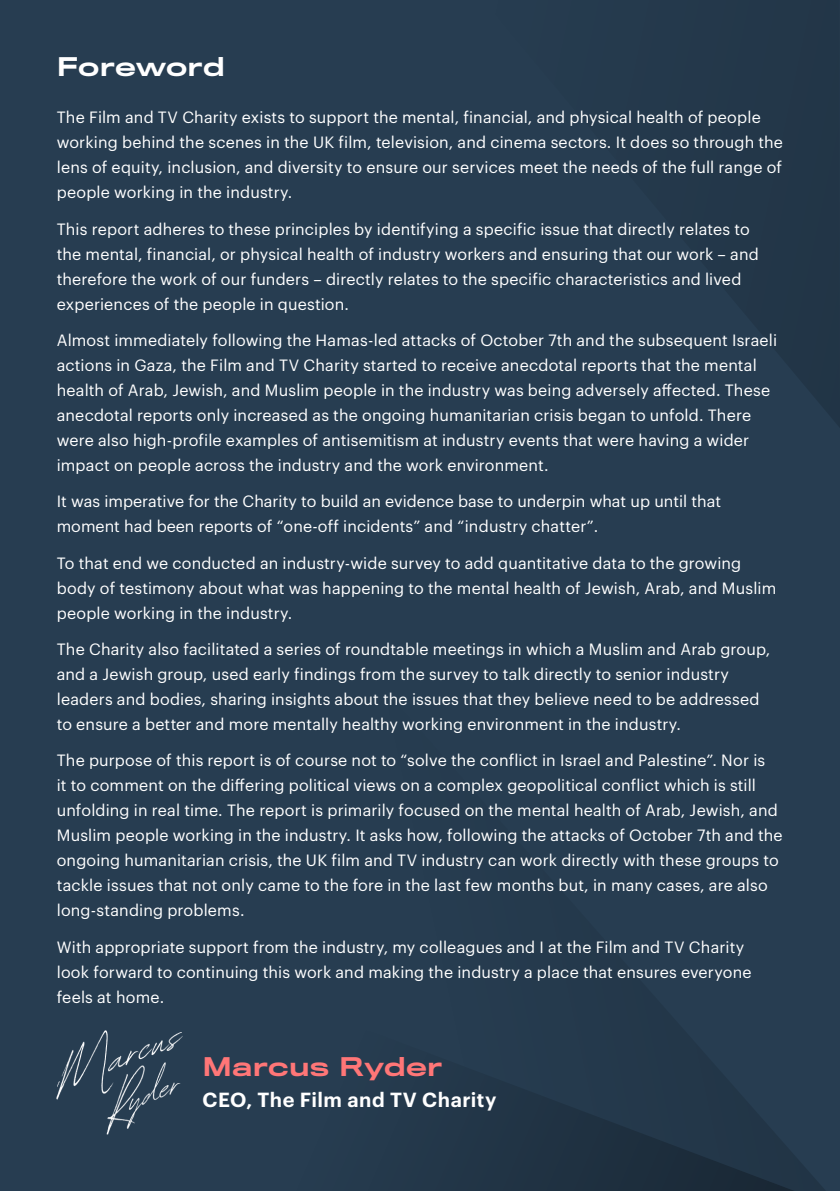
<style>
.page{position:relative;width:840px;height:1191px;background:#fff}
.page>*{position:absolute;margin:0;border:0;box-sizing:border-box;transform-origin:0 0}
.t1{font:500 24px "Titling Gothic FB Wide";letter-spacing:.015em;color:#ff7677}
.t2{font:500 24px "Titling Gothic FB Wide";letter-spacing:.015em;color:#fff}
.t3{font:600 20px "Graphik";letter-spacing:.025em;color:#fff}
.t4{font:16px/25px "Graphik";letter-spacing:.01em;color:#fff}
</style>
<div class="page">
<div style="left:0;top:0;width:839px;height:1191px;background:#273d51"></div>
<svg style="left:56px;top:1036px;width:769px;height:155px"></svg>
<img style="left:57px;top:1030px;width:125px;height:104px">
<h1 class="t2" style="left:57px;top:52px;width:169px">Foreword</h1>
<p class="t4" style="left:57px;top:104px;width:727px">The Film and TV Charity exists to support the mental, financial, and physical health of people working behind the scenes in the UK film, television, and cinema sectors. It does so through the lens of equity, inclusion, and diversity to ensure our services meet the needs of the full range of people working in the industry.</p>
<p class="t4" style="left:57px;top:215px;width:703px">This report adheres to these principles by identifying a specific issue that directly relates to the mental, financial, or physical health of industry workers and ensuring that our work – and therefore the work of our funders – directly relates to the specific characteristics and lived experiences of the people in question.</p>
<p class="t4" style="left:57px;top:326px;width:721px">Almost immediately following the Hamas-led attacks of October 7th and the subsequent Israeli actions in Gaza, the Film and TV Charity started to receive anecdotal reports that the mental health of Arab, Jewish, and Muslim people in the industry was being adversely affected. These anecdotal reports only increased as the ongoing humanitarian crisis began to unfold. There were also high-profile examples of antisemitism at industry events that were having a wider impact on people across the industry and the work environment.</p>
<p class="t4" style="left:57px;top:487px;width:665px">It was imperative for the Charity to build an evidence base to underpin what up until that moment had been reports of “one-off incidents” and “industry chatter”.</p>
<p class="t4" style="left:57px;top:549px;width:720px">To that end we conducted an industry-wide survey to add quantitative data to the growing body of testimony about what was happening to the mental health of Jewish, Arab, and Muslim people working in the industry.</p>
<p class="t4" style="left:57px;top:635px;width:714px">The Charity also facilitated a series of roundtable meetings in which a Muslim and Arab group, and a Jewish group, used early findings from the survey to talk directly to senior industry leaders and bodies, sharing insights about the issues that they believe need to be addressed to ensure a better and more mentally healthy working environment in the industry.</p>
<p class="t4" style="left:57px;top:746px;width:727px">The purpose of this report is of course not to “solve the conflict in Israel and Palestine”. Nor is<br>it to comment on the differing political views on a complex geopolitical conflict which is still unfolding in real time. The report is primarily focused on the mental health of Arab, Jewish, and Muslim people working in the industry. It asks how, following the attacks of October 7th and the ongoing humanitarian crisis, the UK film and TV industry can work directly with these groups to tackle issues that not only came to the fore in the last few months but, in many cases, are also long-standing problems.</p>
<p class="t4" style="left:57px;top:933px;width:696px">With appropriate support from the industry, my colleagues and I at the Film and TV Charity look forward to continuing this work and making the industry a place that ensures everyone feels at home.</p>
<h1 class="t1" style="left:202px;top:1053px;width:241px">Marcus Ryder</h1>
<p class="t3" style="left:202px;top:1084px;width:295px">CEO, The Film and TV Charity</p>
</div>
